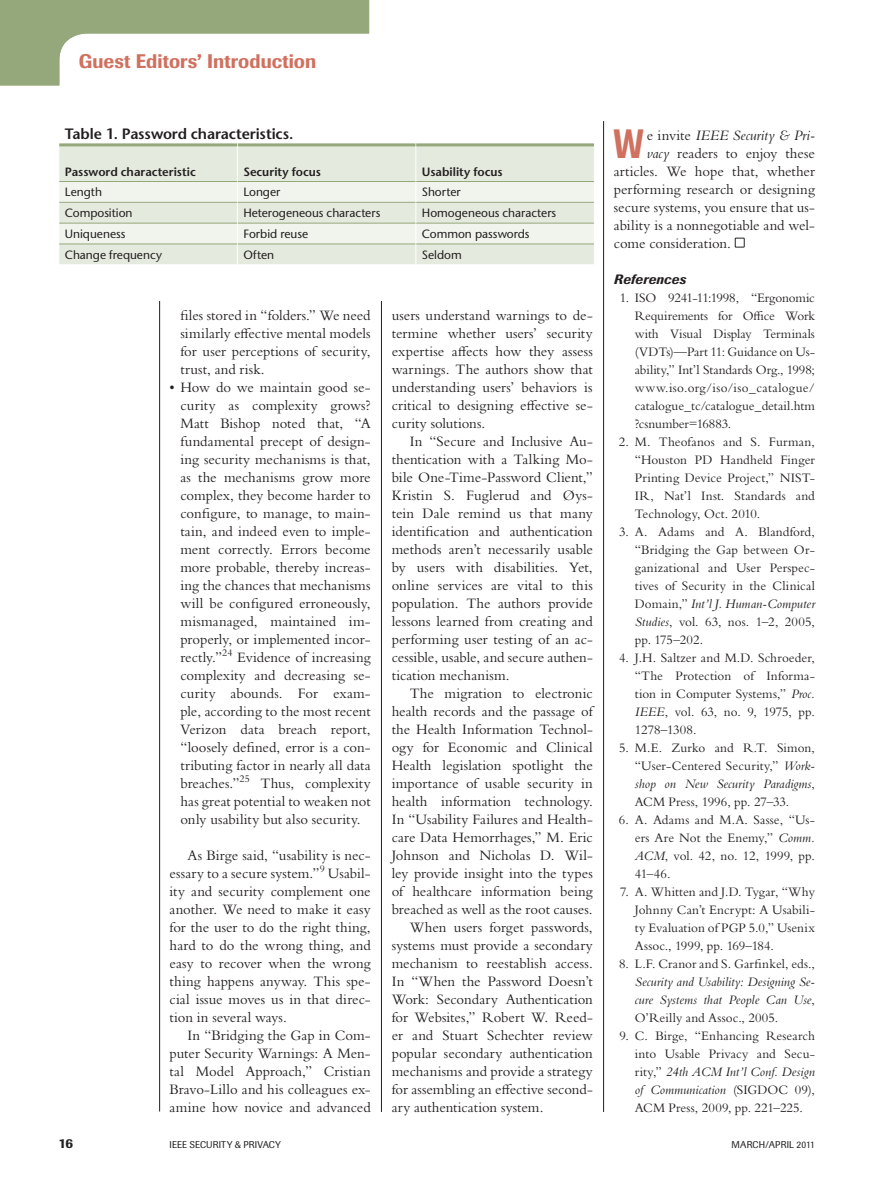
<style>
.page{position:relative;width:878px;height:1188px;background:#fff}
.page>*{position:absolute;margin:0;border:0;box-sizing:border-box;transform-origin:0 0}
.CONCLUSION{font:500 40.5px "Imago";color:#d0705f;scale:.8 1}
.t1{font:500 19.5px "Imago";color:#d0705f}
.PARAGRAPH{font:15px/18px "Bembo Std";color:#231f20;text-align:justify}
.LIST_1z{font:15px/18px "Bembo Std";color:#231f20;text-align:justify}
.CONCLUSION-2{font:15px "Bembo Std";color:#231f20}
.LIST_1{font:15px/18px "Bembo Std";color:#231f20;text-align:justify}
.TABLE_TITLE{font:600 15px "Stone Sans Std";letter-spacing:-.01em;color:#231f20}
.CONCLUSION-3{font:italic 15px "Bembo Std";letter-spacing:.005em;color:#231f20}
.BIB_REF{font:13.5px/18px "Bembo Std";letter-spacing:.005em;color:#231f20;text-align:justify}
.BIB_REF-2{font:italic 13.5px/18px "Bembo Std";color:#231f20;text-align:justify}
.BIB_HEAD{font:italic 500 13.5px "Imago";letter-spacing:.02em;color:#231f20}
.t2{font:500 13.5px "Imago";color:#231f20}
.TABLE_ROW{font:500 12px "Stone Sans Std";color:#231f20}
.TABLE_COLUMN_HEADER{font:600 12px "Stone Sans Std";color:#231f20}
.t3{font:9.75px "Imago";letter-spacing:.015em;color:#231f20}
.s1{font-style:normal}
.s2{font-style:italic}
</style>
<div class="page">
<hr style="left:159px;top:122px;width:1px;height:990px;background:#231f20">
<hr style="left:381px;top:121px;width:1px;height:991px;background:#231f20">
<hr style="left:603px;top:121px;width:1px;height:991px;background:#231f20">
<svg style="left:0;top:0;width:369px;height:85px"></svg>
<div style="left:734px;top:238px;width:10px;height:10px;border:1px solid #231f20"></div>
<div style="left:58px;top:122px;width:536px;height:179px;background:#fff"></div>
<div style="left:59px;top:146px;width:535px;height:35px;background:#e5eadf"></div>
<hr style="left:237px;top:143px;width:1px;height:39px;background:#fff">
<hr style="left:415px;top:143px;width:1px;height:39px;background:#fff">
<svg style="left:59px;top:181px;width:535px;height:83px"></svg>
<hr style="left:59px;top:143px;width:178px;height:3px;background:#94a87b">
<hr style="left:238px;top:143px;width:177px;height:3px;background:#94a87b">
<hr style="left:416px;top:143px;width:178px;height:3px;background:#94a87b">
<hr style="left:59px;top:181px;width:178px;height:1px;background:#94a87b">
<hr style="left:238px;top:181px;width:177px;height:1px;background:#94a87b">
<hr style="left:416px;top:181px;width:178px;height:1px;background:#94a87b">
<hr style="left:59px;top:202px;width:178px;height:1px;background:#94a87b">
<hr style="left:238px;top:202px;width:177px;height:1px;background:#94a87b">
<hr style="left:416px;top:202px;width:178px;height:1px;background:#94a87b">
<hr style="left:59px;top:223px;width:178px;height:1px;background:#94a87b">
<hr style="left:238px;top:223px;width:177px;height:1px;background:#94a87b">
<hr style="left:416px;top:223px;width:178px;height:1px;background:#94a87b">
<hr style="left:59px;top:244px;width:178px;height:1px;background:#94a87b">
<hr style="left:238px;top:244px;width:177px;height:1px;background:#94a87b">
<hr style="left:416px;top:244px;width:178px;height:1px;background:#94a87b">
<h2 class="t1" style="left:79px;top:49px;width:239px">Guest Editors’ Introduction</h2>
<p class="TABLE_TITLE" style="left:65px;top:125px;width:230px">Table 1. Password characteristics.</p>
<p class="TABLE_COLUMN_HEADER" style="left:65px;top:164px;width:132px">Password characteristic</p>
<p class="TABLE_COLUMN_HEADER" style="left:243px;top:164px;width:79px">Security focus</p>
<p class="TABLE_COLUMN_HEADER" style="left:422px;top:164px;width:82px">Usability focus</p>
<p class="TABLE_ROW" style="left:65px;top:185px;width:39px">Length</p>
<p class="TABLE_ROW" style="left:243px;top:185px;width:38px">Longer</p>
<p class="TABLE_ROW" style="left:422px;top:185px;width:40px">Shorter</p>
<p class="TABLE_ROW" style="left:65px;top:206px;width:69px">Composition</p>
<p class="TABLE_ROW" style="left:243px;top:206px;width:138px">Heterogeneous characters</p>
<p class="TABLE_ROW" style="left:422px;top:206px;width:136px">Homogeneous characters</p>
<p class="TABLE_ROW" style="left:65px;top:227px;width:62px">Uniqueness</p>
<p class="TABLE_ROW" style="left:243px;top:227px;width:66px">Forbid reuse</p>
<p class="TABLE_ROW" style="left:422px;top:227px;width:109px">Common passwords</p>
<p class="TABLE_ROW" style="left:65px;top:247px;width:99px">Change frequency</p>
<p class="TABLE_ROW" style="left:243px;top:247px;width:32px">Often</p>
<p class="TABLE_ROW" style="left:422px;top:247px;width:41px">Seldom</p>
<p class="LIST_1" style="left:180px;top:306px;width:192px">files stored in “folders.” We need similarly effective mental models for user perceptions of security, trust, and risk.</p>
<p class="LIST_1z" style="left:180px;top:378px;width:192px;text-indent:-11px">• How do we maintain good se&shy;curity as complexity grows?<br>Matt Bishop noted that, “A fundamental precept of design&shy;ing security mechanisms is that, as the mechanisms grow more complex, they become harder to configure, to manage, to main&shy;tain, and indeed even to imple&shy;ment correctly. Errors become more probable, thereby increas&shy;ing the chances that mechanisms will be configured erroneously, mismanaged, maintained im&shy;properly, or implemented incor&shy;rectly.”<sup>24</sup> Evidence of increasing complexity and decreasing se&shy;curity abounds. For exam&shy;ple, according to the most recent Verizon data breach report, “loosely defined, error is a con&shy;tributing factor in nearly all data breaches.”<sup>25</sup> Thus, complexity has great potential to weaken not only usability but also security.</p>
<p class="PARAGRAPH" style="left:170px;top:846px;width:202px;text-indent:18px">As Birge said, “usability is nec&shy;essary to a secure system.”<sup>9</sup> Usabil&shy;ity and security complement one another. We need to make it easy for the user to do the right thing, hard to do the wrong thing, and easy to recover when the wrong thing happens anyway. This spe&shy;cial issue moves us in that direc&shy;tion in several ways.</p>
<p class="PARAGRAPH" style="left:170px;top:1026px;width:203px;text-indent:18px">In “Bridging the Gap in Com&shy;puter Security Warnings: A Men&shy;tal Model Approach,” Cristian Bravo-Lillo and his colleagues ex&shy;amine how novice and advanced</p>
<p class="PARAGRAPH" style="left:392px;top:306px;width:203px">users understand warnings to de&shy;termine whether users’ security expertise affects how they assess warnings. The authors show that understanding users’ behaviors is critical to designing effective se&shy;curity solutions.</p>
<p class="PARAGRAPH" style="left:392px;top:432px;width:203px;text-indent:18px">In “Secure and Inclusive Au&shy;thentication with a Talking Mo&shy;bile One-Time-Password Client,” Kristin S. Fuglerud and Øys&shy;tein Dale remind us that many identification and authentication methods aren’t necessarily usable by users with disabilities. Yet, online services are vital to this population. The authors provide lessons learned from creating and performing user testing of an ac&shy;cessible, usable, and secure authen&shy;tication mechanism.</p>
<p class="PARAGRAPH" style="left:392px;top:684px;width:203px;text-indent:18px">The migration to electronic health records and the passage of the Health Information Technol&shy;ogy for Economic and Clinical Health legislation spotlight the importance of usable security in health information technology.<br>In “Usability Failures and Health&shy;care Data Hemorrhages,” M. Eric Johnson and Nicholas D. Wil&shy;ley provide insight into the types of healthcare information being breached as well as the root causes.</p>
<p class="PARAGRAPH" style="left:392px;top:918px;width:203px;text-indent:18px">When users forget passwords, systems must provide a secondary mechanism to reestablish access.<br>In “When the Password Doesn’t Work: Secondary Authentication for Websites,” Robert W. Reed&shy;er and Stuart Schechter review popular secondary authentication mechanisms and provide a strategy for assembling an effective second&shy;ary authentication system.</p>
<p class="CONCLUSION" style="left:614px;top:119px;width:39px">W</p>
<p class="CONCLUSION-3" style="left:646px;top:126px;width:170px"><span class="s1">e invite</span> IEEE Security &amp; Pri-</p>
<p class="CONCLUSION-2" style="left:646px;top:144px;width:170px"><span class="s2">vacy</span> readers to enjoy these</p>
<p class="CONCLUSION-2" style="left:614px;top:162px;width:202px">articles. We hope that, whether</p>
<p class="CONCLUSION-2" style="left:614px;top:180px;width:202px">performing research or designing</p>
<p class="CONCLUSION-2" style="left:614px;top:198px;width:203px">secure systems, you ensure that us-</p>
<p class="CONCLUSION-2" style="left:614px;top:216px;width:203px">ability is a nonnegotiable and wel-</p>
<p class="CONCLUSION-2" style="left:614px;top:234px;width:119px">come consideration.</p>
<p class="BIB_HEAD" style="left:614px;top:271px;width:74px">References</p>
<p class="BIB_REF" style="left:634px;top:288px;width:182px;text-indent:-15px">1. ISO 9241-11:1998, “Ergonomic Requirements for Office Work with Visual Display Terminals (VDTs)—Part 11: Guidance on Us&shy;ability,” Int’l Standards Org., 1998; www.iso.org/iso/iso_catalogue/ catalogue_tc/catalogue_detail.htm ?csnumber=16883.</p>
<p class="BIB_REF" style="left:634px;top:432px;width:182px;text-indent:-16px">2. M. Theofanos and S. Furman, “Houston PD Handheld Finger Printing Device Project,” NIST-IR, Nat’l Inst. Standards and Technology, Oct. 2010.</p>
<p class="BIB_REF" style="left:634px;top:522px;width:182px;text-indent:-16px">3. A. Adams and A. Blandford, “Bridging the Gap between Or&shy;ganizational and User Perspec&shy;tives of Security in the Clinical Domain,” <span class="s2">Int’l J. Human-Computer Studies</span>, vol. 63, nos. 1–2, 2005, pp. 175–202.</p>
<p class="BIB_REF" style="left:634px;top:648px;width:182px;text-indent:-16px">4. J.H. Saltzer and M.D. Schroeder, “The Protection of Informa&shy;tion in Computer Systems,” <span class="s2">Proc.<br>IEEE</span>, vol. 63, no. 9, 1975, pp.<br>1278–1308.</p>
<p class="BIB_REF" style="left:634px;top:738px;width:182px;text-indent:-16px">5. M.E. Zurko and R.T. Simon, “User-Centered Security,” <span class="s2">Work&shy;shop on New Security Paradigms</span>, ACM Press, 1996, pp. 27–33.</p>
<p class="BIB_REF" style="left:634px;top:810px;width:182px;text-indent:-16px">6. A. Adams and M.A. Sasse, “Us&shy;ers Are Not the Enemy,” <span class="s2">Comm.<br>ACM</span>, vol. 42, no. 12, 1999, pp.<br>41–46.</p>
<p class="BIB_REF" style="left:634px;top:882px;width:182px;text-indent:-15px">7. A. Whitten and J.D. Tygar, “Why Johnny Can’t Encrypt: A Usabili&shy;ty Evaluation of PGP 5.0,” Usenix Assoc., 1999, pp. 169–184.</p>
<p class="BIB_REF-2" style="left:634px;top:954px;width:182px;text-indent:-16px"><span class="s1">8. L.F. Cranor and S. Garfinkel, eds., </span>Security and Usability: Designing Se&shy;cure Systems that People Can Use<span class="s1">, O’Reilly and Assoc., 2005.</span></p>
<p class="BIB_REF" style="left:634px;top:1026px;width:182px;text-indent:-15px">9. C. Birge, “Enhancing Research into Usable Privacy and Secu&shy;rity,” <span class="s2">24th ACM Int’l Conf. Design of Communication</span> (SIGDOC 09), ACM Press, 2009, pp. 221–225.</p>
<p class="t2" style="left:58px;top:1135px;width:16px">16</p>
<p class="t3" style="left:170px;top:1138px;width:113px">IEEE SECURITY &amp; PRIVACY</p>
<p class="t3" style="left:731px;top:1138px;width:85px">MARCH/APRIL 2011</p>
</div>
